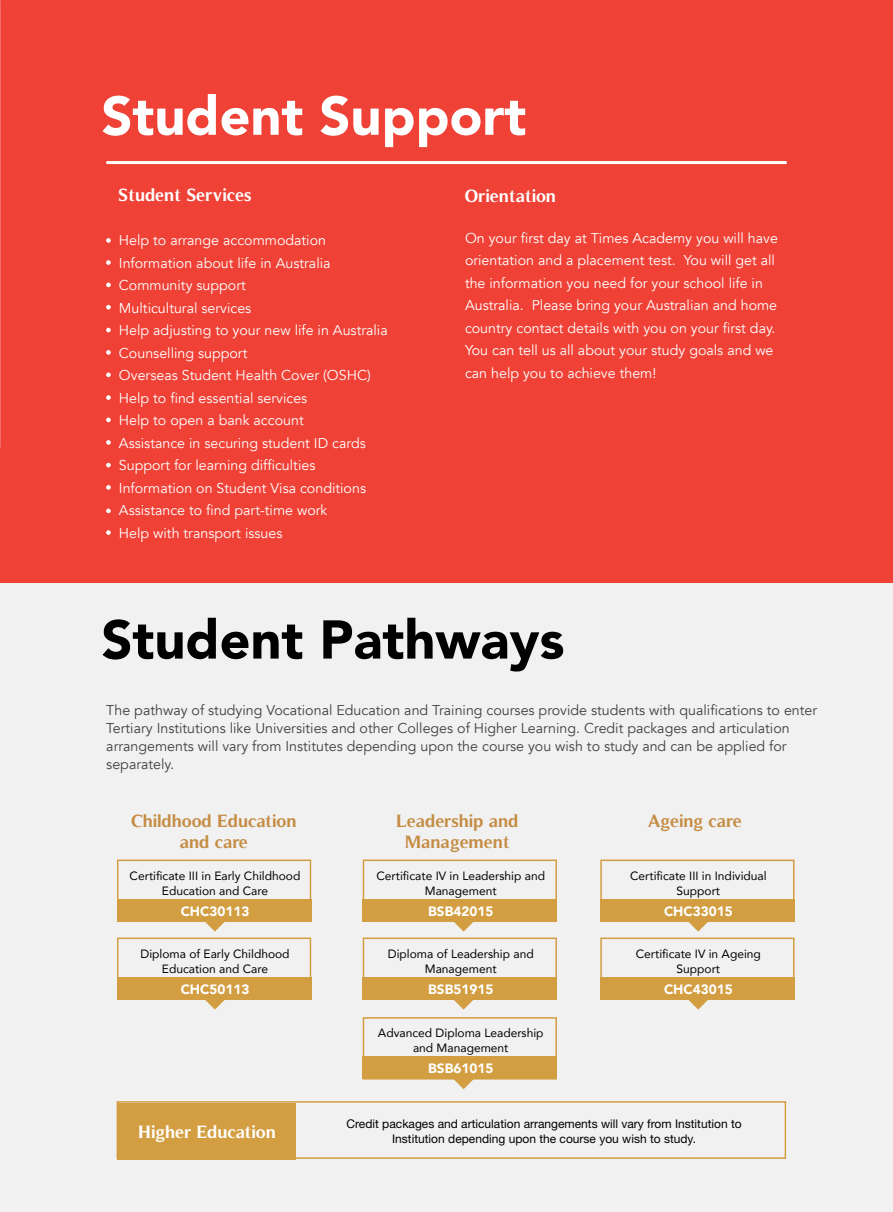
<style>
.page{position:relative;width:893px;height:1212px;background:#f1f1f2}
.page>*{position:absolute;margin:0;border:0;box-sizing:border-box;transform-origin:0 0}
.t1{font:900 54px "Avenir";color:#000}
.t2{font:900 54px "Avenir";color:#fff}
.t3{font:700 18px "Timeless";color:#fff}
.t4{font:700 18px/21.6px "Timeless";color:#c58c43;text-align:center}
.t5{font:700 18px/21.6px "Timeless";color:#c48c43;text-align:center}
.t6{font:14.25px/22.5px "Avenir";color:#fff}
.t7{font:14.25px/18px "Avenir";color:#414042}
.t8{font:900 13.5px "Avenir";color:#fff}
.t9{font:12px/15px "Avenir";color:#000;text-align:center}
.t10{font:12px "Helvetica Neue LT Std";color:#000}
</style>
<div class="page">
<div style="left:0;top:0;width:893px;height:582px;background:#ef4136"></div>
<img style="left:0;top:0;width:1px;height:447px">
<hr style="left:0;top:155px;width:1px;height:292px;background:#ef6c64">
<svg style="left:106px;top:238px;width:5px;height:5px"></svg>
<svg style="left:106px;top:260px;width:5px;height:5px"></svg>
<svg style="left:106px;top:282px;width:5px;height:5px"></svg>
<svg style="left:106px;top:305px;width:5px;height:4px"></svg>
<svg style="left:106px;top:328px;width:5px;height:4px"></svg>
<svg style="left:106px;top:350px;width:5px;height:5px"></svg>
<svg style="left:106px;top:372px;width:5px;height:5px"></svg>
<svg style="left:106px;top:395px;width:5px;height:5px"></svg>
<svg style="left:106px;top:417px;width:5px;height:5px"></svg>
<svg style="left:106px;top:440px;width:5px;height:5px"></svg>
<svg style="left:106px;top:463px;width:5px;height:4px"></svg>
<svg style="left:106px;top:485px;width:5px;height:5px"></svg>
<svg style="left:106px;top:508px;width:5px;height:5px"></svg>
<svg style="left:106px;top:530px;width:5px;height:5px"></svg>
<hr style="left:106px;top:161px;width:681px;height:3px;background:#fff">
<div style="left:363px;top:859px;width:194px;height:63px;border:2px solid #d39e41"></div>
<div style="left:117px;top:859px;width:194px;height:63px;border:2px solid #d39e41"></div>
<div style="left:600px;top:859px;width:194px;height:63px;border:2px solid #d39e41"></div>
<div style="left:363px;top:937px;width:194px;height:63px;border:2px solid #d39e41"></div>
<div style="left:117px;top:937px;width:194px;height:63px;border:2px solid #d39e41"></div>
<div style="left:600px;top:937px;width:194px;height:63px;border:2px solid #d39e41"></div>
<div style="left:363px;top:1017px;width:194px;height:62px;border:2px solid #d39e41"></div>
<div style="left:363px;top:899px;width:194px;height:22px;background:#d39e41"></div>
<div style="left:117px;top:899px;width:194px;height:22px;background:#d39e41"></div>
<div style="left:600px;top:899px;width:195px;height:22px;background:#d39e41"></div>
<div style="left:363px;top:977px;width:194px;height:22px;background:#d39e41"></div>
<div style="left:117px;top:977px;width:194px;height:22px;background:#d39e41"></div>
<div style="left:117px;top:1103px;width:178px;height:56px;background:#d39e41"></div>
<div style="left:600px;top:977px;width:195px;height:22px;background:#d39e41"></div>
<div style="left:363px;top:1056px;width:194px;height:23px;background:#d39e41"></div>
<svg style="left:453px;top:921px;width:21px;height:10px"></svg>
<svg style="left:204px;top:921px;width:22px;height:10px"></svg>
<svg style="left:687px;top:921px;width:22px;height:10px"></svg>
<svg style="left:453px;top:999px;width:21px;height:10px"></svg>
<svg style="left:204px;top:999px;width:22px;height:10px"></svg>
<svg style="left:687px;top:999px;width:22px;height:10px"></svg>
<svg style="left:453px;top:1079px;width:21px;height:10px"></svg>
<div style="left:117px;top:1101px;width:669px;height:58px;border:2px solid #d39e41"></div>
<h1 class="t2" style="left:101px;top:70px;width:426px">Student Support</h1>
<p class="t3" style="left:119px;top:184px;width:134px">Student Services</p>
<p class="t6" style="left:119px;top:229px;width:270px">Help to arrange accommodation<br>Information about life in Australia<br>Community support<br>Multicultural services<br>Help adjusting to your new life in Australia<br>Counselling support<br>Overseas Student Health Cover (OSHC)<br>Help to find essential services<br>Help to open a bank account<br>Assistance in securing student ID cards<br>Support for learning difficulties<br>Information on Student Visa conditions<br>Assistance to find part-time work<br>Help with transport issues</p>
<p class="t3" style="left:465px;top:185px;width:93px">Orientation</p>
<p class="t6" style="left:465px;top:227px;width:314px">On your first day at Times Academy you will have orientation and a placement test. You will get all the information you need for your school life in Australia. Please bring your Australian and home country contact details with you on your first day.<br>You can tell us all about your study goals and we can help you to achieve them!</p>
<h1 class="t1" style="left:101px;top:593px;width:464px">Student Pathways</h1>
<p class="t7" style="left:106px;top:701px;width:712px">The pathway of studying Vocational Education and Training courses provide students with qualifications to enter Tertiary Institutions like Universities and other Colleges of Higher Learning. Credit packages and articulation arrangements will vary from Institutes depending upon the course you wish to study and can be applied for separately.</p>
<p class="t4" style="left:131px;top:809px;width:167px">Childhood Education and care</p>
<p class="t4" style="left:648px;top:809px;width:96px">Ageing care</p>
<p class="t9" style="left:376px;top:867px;width:170px">Certificate IV in Leadership and<br>Management</p>
<p class="t8" style="left:428px;top:899px;width:67px">BSB42015</p>
<p class="t5" style="left:397px;top:809px;width:124px">Leadership and<br>Management</p>
<p class="t9" style="left:130px;top:867px;width:172px">Certificate III in Early Childhood<br>Education and Care</p>
<p class="t8" style="left:181px;top:899px;width:70px">CHC30113</p>
<p class="t9" style="left:630px;top:867px;width:138px">Certificate III in Individual<br>Support</p>
<p class="t8" style="left:664px;top:899px;width:70px">CHC33015</p>
<p class="t9" style="left:140px;top:945px;width:151px">Diploma of Early Childhood<br>Education and Care</p>
<p class="t8" style="left:181px;top:977px;width:70px">CHC50113</p>
<p class="t9" style="left:388px;top:945px;width:147px">Diploma of Leadership and<br>Management</p>
<p class="t8" style="left:428px;top:977px;width:67px">BSB51915</p>
<p class="t9" style="left:378px;top:1025px;width:167px">Advanced Diploma Leadership and Management</p>
<p class="t8" style="left:428px;top:1057px;width:67px">BSB61015</p>
<p class="t9" style="left:636px;top:945px;width:127px">Certificate IV in Ageing<br>Support</p>
<p class="t8" style="left:664px;top:977px;width:70px">CHC43015</p>
<p class="t10" style="left:347px;top:1116px;width:397px">Credit packages and articulation arrangements will vary from Institution to</p>
<p class="t3" style="left:138px;top:1121px;width:139px">Higher Education</p>
<p class="t10" style="left:392px;top:1131px;width:305px">Institution depending upon the course you wish to study.</p>
</div>
